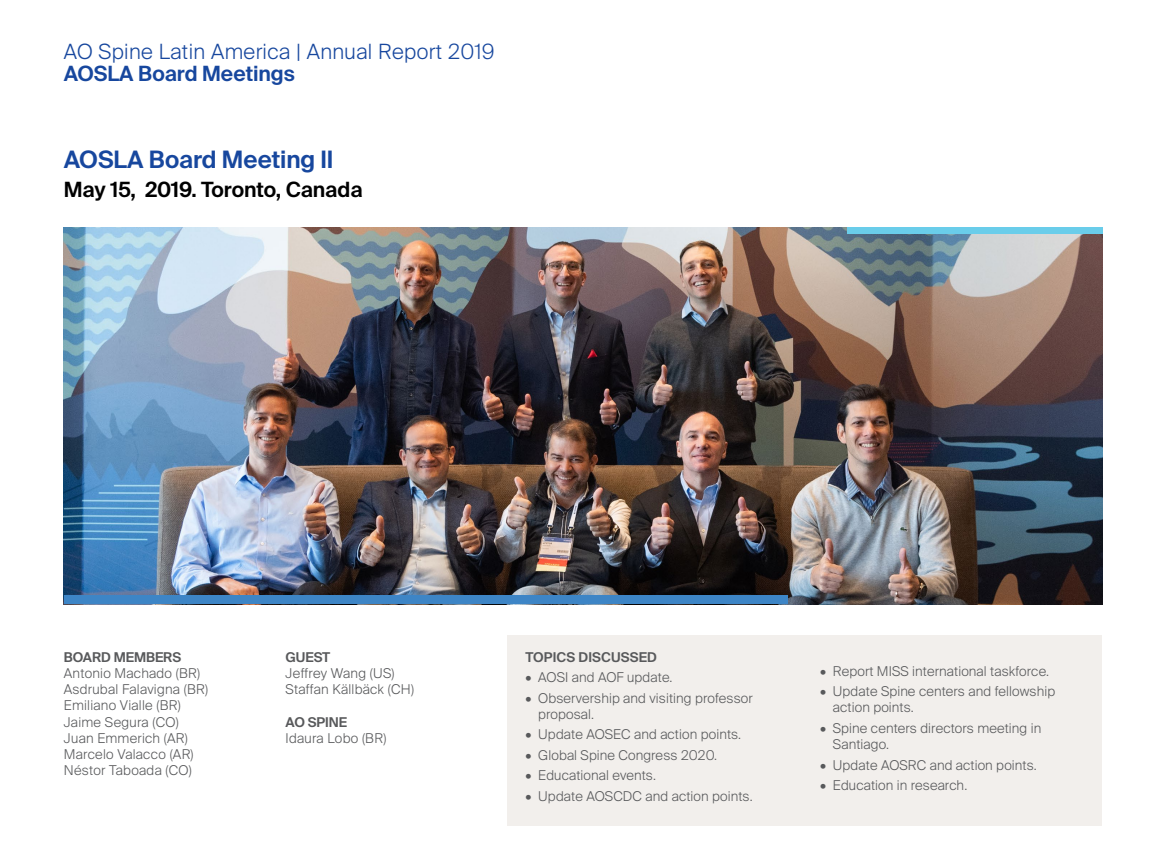
<style>
.page{position:relative;width:1166px;height:868px;background:#fff}
.page>*{position:absolute;margin:0;border:0;box-sizing:border-box;transform-origin:0 0}
.t1{font:600 24px "Suisse Intl";letter-spacing:-.005em;color:#17479e}
.t2{font:300 21px "Suisse Intl";letter-spacing:.02em;color:#17479e}
.t3{font:600 21px "Suisse Intl";letter-spacing:-.005em;color:#000}
.t4{font:600 21px "Suisse Intl";letter-spacing:-.005em;color:#17479e}
.t5{font:300 13.5px/16.2px "Suisse Intl";letter-spacing:.01em;color:#58595b}
.t6{font:600 13.5px "Suisse Intl";letter-spacing:-.005em;color:#58595b}
</style>
<div class="page">
<img style="left:64px;top:228px;width:1037px;height:376px">
<div style="left:846px;top:228px;width:255px;height:6px;background:#6acdea"></div>
<div style="left:64px;top:595px;width:723px;height:9px;background:#3d85c6"></div>
<div style="left:507px;top:634px;width:594px;height:191px;background:#f2efec"></div>
<h2 class="t2" style="left:64px;top:39px;width:432px">AO Spine Latin America | Annual Report 2019</h2>
<h2 class="t4" style="left:64px;top:62px;width:232px">AOSLA Board Meetings</h2>
<h1 class="t1" style="left:64px;top:145px;width:271px">AOSLA Board Meeting II</h1>
<h2 class="t3" style="left:64px;top:177px;width:300px">May 15, 2019. Toronto, Canada</h2>
<p class="t6" style="left:64px;top:649px;width:119px">BOARD MEMBERS</p>
<p class="t5" style="left:64px;top:665px;width:146px">Antonio Machado (BR)<br>Asdrubal Falavigna (BR)<br>Emiliano Vialle (BR)<br>Jaime Segura (CO)<br>Juan Emmerich (AR)<br>Marcelo Valacco (AR)<br>Néstor Taboada (CO)</p>
<p class="t6" style="left:285px;top:649px;width:46px">GUEST</p>
<p class="t5" style="left:285px;top:665px;width:130px">Jeffrey Wang (US)<br>Staffan Källbäck (CH)</p>
<p class="t6" style="left:285px;top:714px;width:63px">AO SPINE</p>
<p class="t5" style="left:285px;top:730px;width:102px">Idaura Lobo (BR)</p>
<p class="t6" style="left:525px;top:649px;width:133px">TOPICS DISCUSSED</p>
<p class="t5" style="left:525px;top:669px;width:148px">• AOSI and AOF update.</p>
<p class="t5" style="left:538px;top:689px;width:216px;text-indent:-13px">• Observership and visiting professor proposal.</p>
<p class="t5" style="left:525px;top:726px;width:217px">• Update AOSEC and action points.</p>
<p class="t5" style="left:525px;top:747px;width:193px">• Global Spine Congress 2020.</p>
<p class="t5" style="left:525px;top:767px;width:132px">• Educational events.</p>
<p class="t5" style="left:525px;top:787px;width:228px">• Update AOSCDC and action points.</p>
<p class="t5" style="left:820px;top:663px;width:230px">• Report MISS international taskforce.</p>
<p class="t5" style="left:832px;top:683px;width:224px;text-indent:-13px">• Update Spine centers and fellowship action points.</p>
<p class="t5" style="left:832px;top:720px;width:210px;text-indent:-13px">• Spine centers directors meeting in<br>Santiago.</p>
<p class="t5" style="left:820px;top:756px;width:218px">• Update AOSRC and action points.</p>
<p class="t5" style="left:820px;top:777px;width:149px">• Education in research.</p>
</div>
